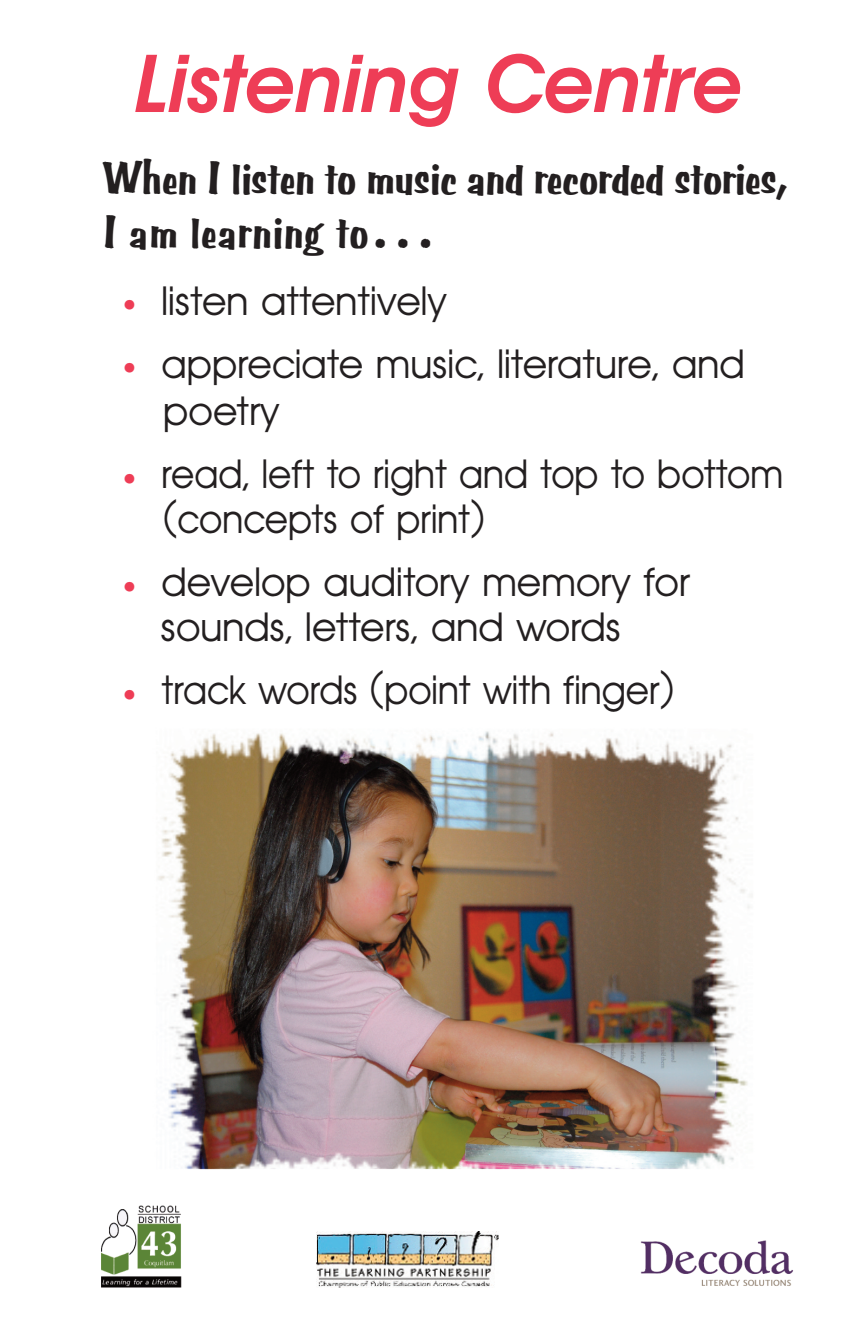
<style>
.page{position:relative;width:851px;height:1337px;background:#fff}
.page>*{position:absolute;margin:0;border:0;box-sizing:border-box;transform-origin:0 0}
.t1{font:italic 600 81px "Avant Garde BQ";color:#ee3d56}
.t2{font:47.25px/54px "Cg Benguiat Frisky Bd";letter-spacing:-.025em;color:#231f20}
.t3{font:40.5px/47.2px "Avant Garde BQ";color:#231f20}
.t4{font:40.5px/45px "Avant Garde BQ";color:#231f20;scale:.95 1}
.s1{color:#ee3d56}
</style>
<div class="page">
<img style="left:101px;top:1205px;width:81px;height:83px">
<img style="left:316px;top:1231px;width:182px;height:56px">
<img style="left:640px;top:1240px;width:154px;height:46px">
<img style="left:157px;top:731px;width:595px;height:439px">
<h1 class="t1" style="left:131px;top:38px;width:609px">Listening Centre</h1>
<p class="t2" style="left:102px;top:150px;width:686px">When I listen to music and recorded stories,<br>I am learning to . . .</p>
<p class="t3" style="left:123px;top:277px;width:326px"><span class="s1">•</span> listen attentively</p>
<p class="t3" style="left:163px;top:340px;width:583px;text-indent:-41px"><span class="s1">•</span> appreciate music, literature, and poetry</p>
<p class="t4" style="left:163px;top:451px;width:654px;text-indent:-41px"><span class="s1">•</span> read, left to right and top to bottom (concepts of print)</p>
<p class="t3" style="left:161px;top:559px;width:530px;line-height:45px;text-indent:-38px"><span class="s1">•</span> develop auditory memory for sounds, letters, and words</p>
<p class="t4" style="left:123px;top:667px;width:581px"><span class="s1">•</span> track words (point with finger)</p>
</div>
